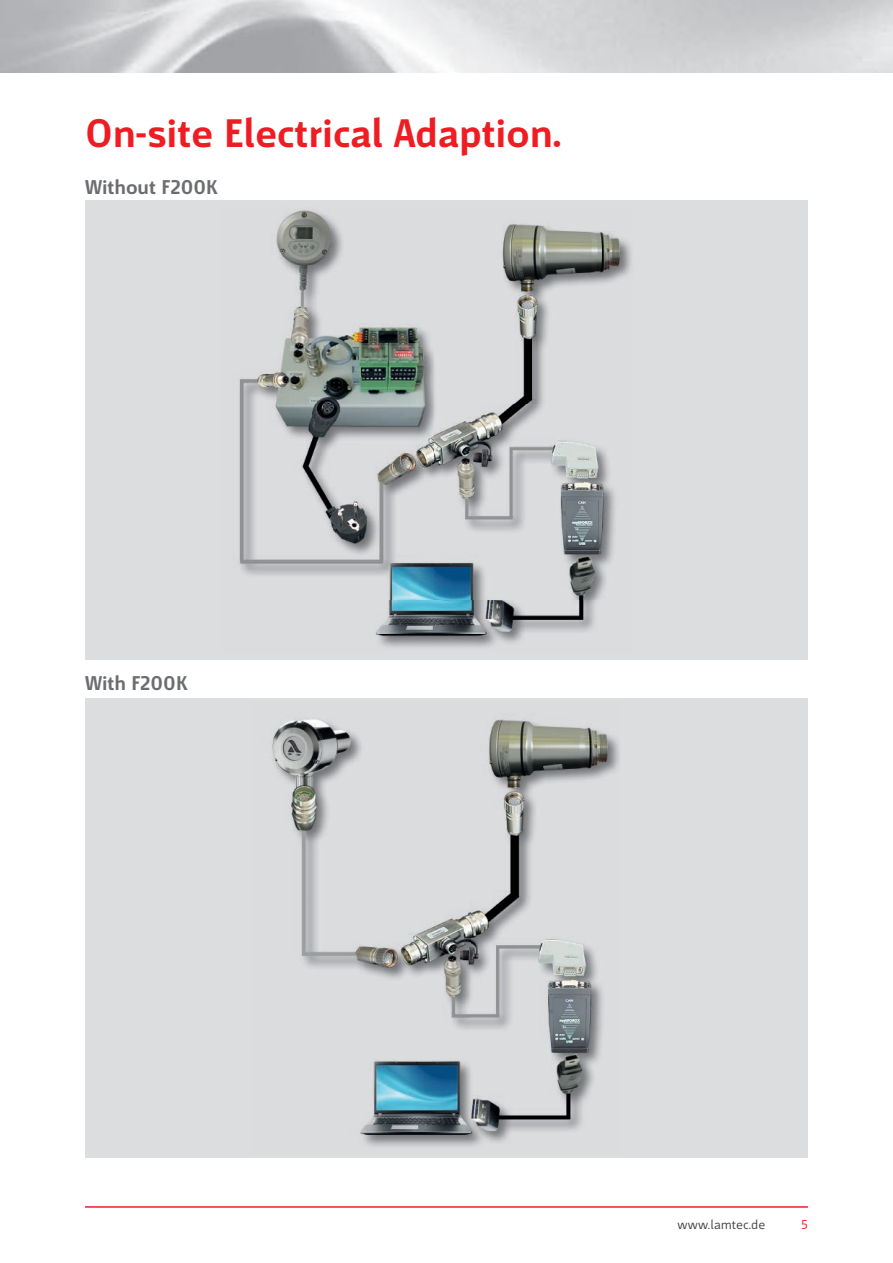
<style>
.page{position:relative;width:893px;height:1263px;background:#fff}
.page>*{position:absolute;margin:0;border:0;box-sizing:border-box;transform-origin:0 0}
.t1{font:700 42px "Mr Jones";color:#ee1d23}
.t2{font:700 21px "Mr Jones";color:#6c6d70}
.t3{font:13.5px "Mr Jones";color:#3e3e3f}
.t4{font:13.5px "Mr Jones";color:#ee1d23}
</style>
<div class="page">
<hr style="left:85px;top:1206px;width:723px;height:2px;background:#ee1d23">
<div style="left:85px;top:201px;width:723px;height:459px;background:#dcdddf"></div>
<img style="left:274px;top:257px;width:357px;height:390px">
<img style="left:276px;top:210px;width:355px;height:47px">
<img style="left:239px;top:373px;width:35px;height:202px">
<div style="left:85px;top:698px;width:723px;height:459px;background:#dcdddf"></div>
<img style="left:304px;top:753px;width:315px;height:394px">
<img style="left:272px;top:719px;width:347px;height:34px">
<img style="left:272px;top:752px;width:32px;height:208px">
<p class="t1" style="left:85px;top:111px;width:478px">On-site Electrical Adaption.</p>
<p class="t2" style="left:85px;top:176px;width:134px">Without F200K</p>
<p class="t2" style="left:85px;top:672px;width:104px">With F200K</p>
<p class="t3" style="left:678px;top:1217px;width:89px">www.lamtec.de</p>
<p class="t4" style="left:802px;top:1217px;width:8px">5</p>
</div>
